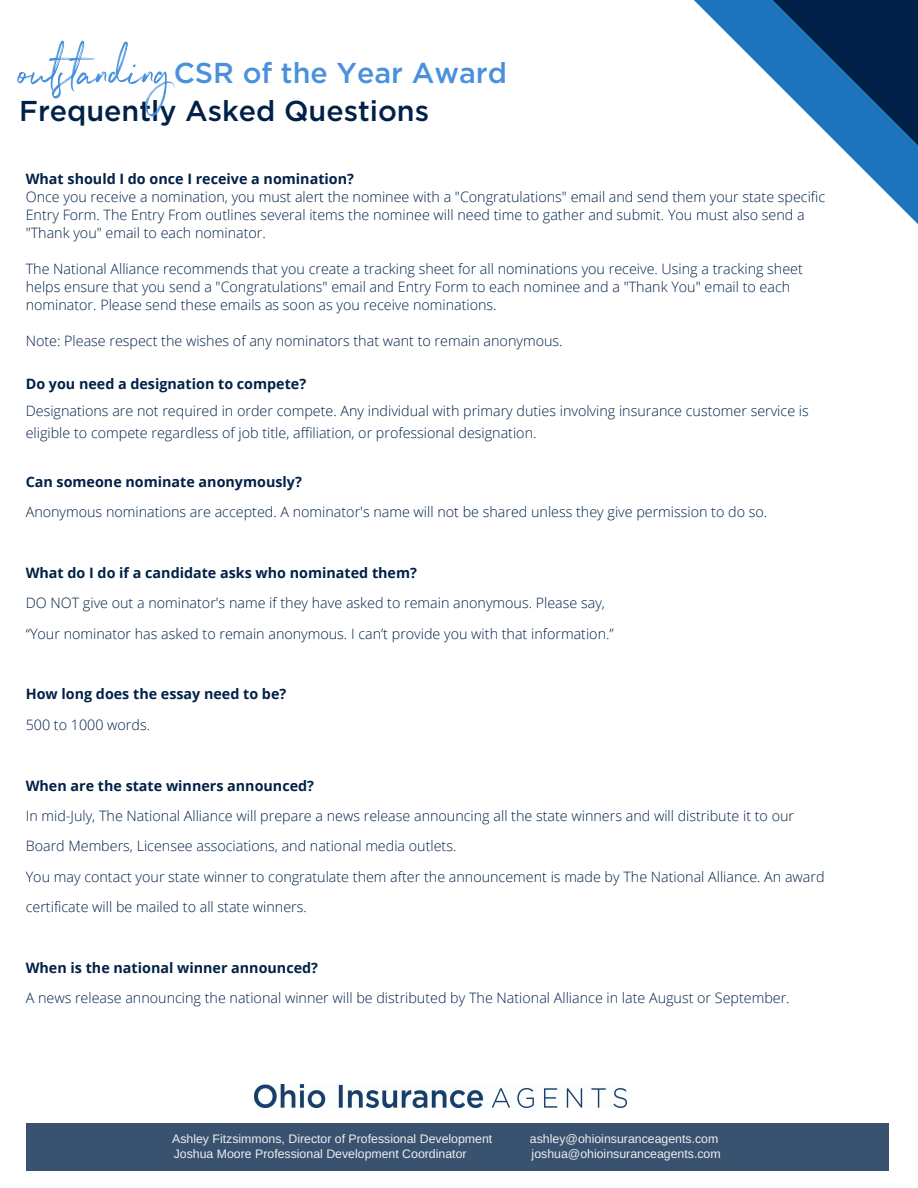
<style>
.page{position:relative;width:918px;height:1188px;background:#fff}
.page>*{position:absolute;margin:0;border:0;box-sizing:border-box;transform-origin:0 0}
.t1{font:51.9px "Northwell";color:#4991dc}
.t2{font:500 28.65px "Gotham";color:#002147}
.t3{font:500 28.65px "Gotham";color:#4991dc}
.t4{font:300 14.25px/18px "Open Sans";color:#002147}
.t5{font:700 14.25px "Open Sans";color:#002147}
.t6{font:12.3px "Arimo";color:#eee}
</style>
<div class="page">
<div style="left:26px;top:1123px;width:863px;height:47px;background:#395270"></div>
<svg style="left:701px;top:0;width:217px;height:217px"></svg>
<img style="left:254px;top:1085px;width:373px;height:22px">
<p class="t1" style="left:19px;top:35px;width:154px">outstanding</p>
<p class="t3" style="left:174px;top:60px;width:335px">CSR of the Year Award</p>
<p class="t2" style="left:19px;top:98px;width:411px">Frequently Asked Questions</p>
<p class="t5" style="left:26px;top:169px;width:330px">What should I do once I receive a nomination?</p>
<p class="t4" style="left:26px;top:188px;width:801px">Once you receive a nomination, you must alert the nominee with a "Congratulations" email and send them your state specific<br>Entry Form. The Entry From outlines several items the nominee will need time to gather and submit. You must also send a "Thank you" email to each nominator.</p>
<p class="t4" style="left:26px;top:260px;width:779px">The National Alliance recommends that you create a tracking sheet for all nominations you receive. Using a tracking sheet helps ensure that you send a "Congratulations" email and Entry Form to each nominee and a "Thank You" email to each nominator. Please send these emails as soon as you receive nominations.</p>
<p class="t4" style="left:26px;top:332px;width:538px">Note: Please respect the wishes of any nominators that want to remain anonymous.</p>
<p class="t5" style="left:26px;top:374px;width:282px">Do you need a designation to compete?</p>
<p class="t4" style="left:26px;top:399px;width:785px;line-height:22.5px">Designations are not required in order compete. Any individual with primary duties involving insurance customer service is eligible to compete regardless of job title, affiliation, or professional designation.</p>
<p class="t5" style="left:26px;top:472px;width:278px">Can someone nominate anonymously?</p>
<p class="t4" style="left:26px;top:503px;width:743px">Anonymous nominations are accepted. A nominator's name will not be shared unless they give permission to do so.</p>
<p class="t5" style="left:26px;top:563px;width:393px">What do I do if a candidate asks who nominated them?</p>
<p class="t4" style="left:26px;top:594px;width:581px">DO NOT give out a nominator's name if they have asked to remain anonymous. Please say,</p>
<p class="t4" style="left:26px;top:624px;width:590px">“Your nominator has asked to remain anonymous. I can’t provide you with that information.”</p>
<p class="t5" style="left:26px;top:684px;width:262px">How long does the essay need to be?</p>
<p class="t4" style="left:26px;top:715px;width:126px">500 to 1000 words.</p>
<p class="t5" style="left:26px;top:775px;width:290px">When are the state winners announced?</p>
<p class="t4" style="left:26px;top:800px;width:770px;line-height:30.3px">In mid-July, The National Alliance will prepare a news release announcing all the state winners and will distribute it to our<br>Board Members, Licensee associations, and national media outlets.</p>
<p class="t4" style="left:26px;top:861px;width:800px;line-height:30.3px">You may contact your state winner to congratulate them after the announcement is made by The National Alliance. An award certificate will be mailed to all state winners.</p>
<p class="t5" style="left:26px;top:958px;width:294px">When is the national winner announced?</p>
<p class="t4" style="left:26px;top:989px;width:765px">A news release announcing the national winner will be distributed by The National Alliance in late August or September.</p>
<p class="t6" style="left:172px;top:1132px;width:322px">Ashley Fitzsimmons, Director of Professional Development</p>
<p class="t6" style="left:530px;top:1132px;width:190px">ashley@ohioinsuranceagents.com</p>
<p class="t6" style="left:174px;top:1147px;width:294px">Joshua Moore Professional Development Coordinator</p>
<p class="t6" style="left:532px;top:1147px;width:191px">joshua@ohioinsuranceagents.com</p>
</div>
